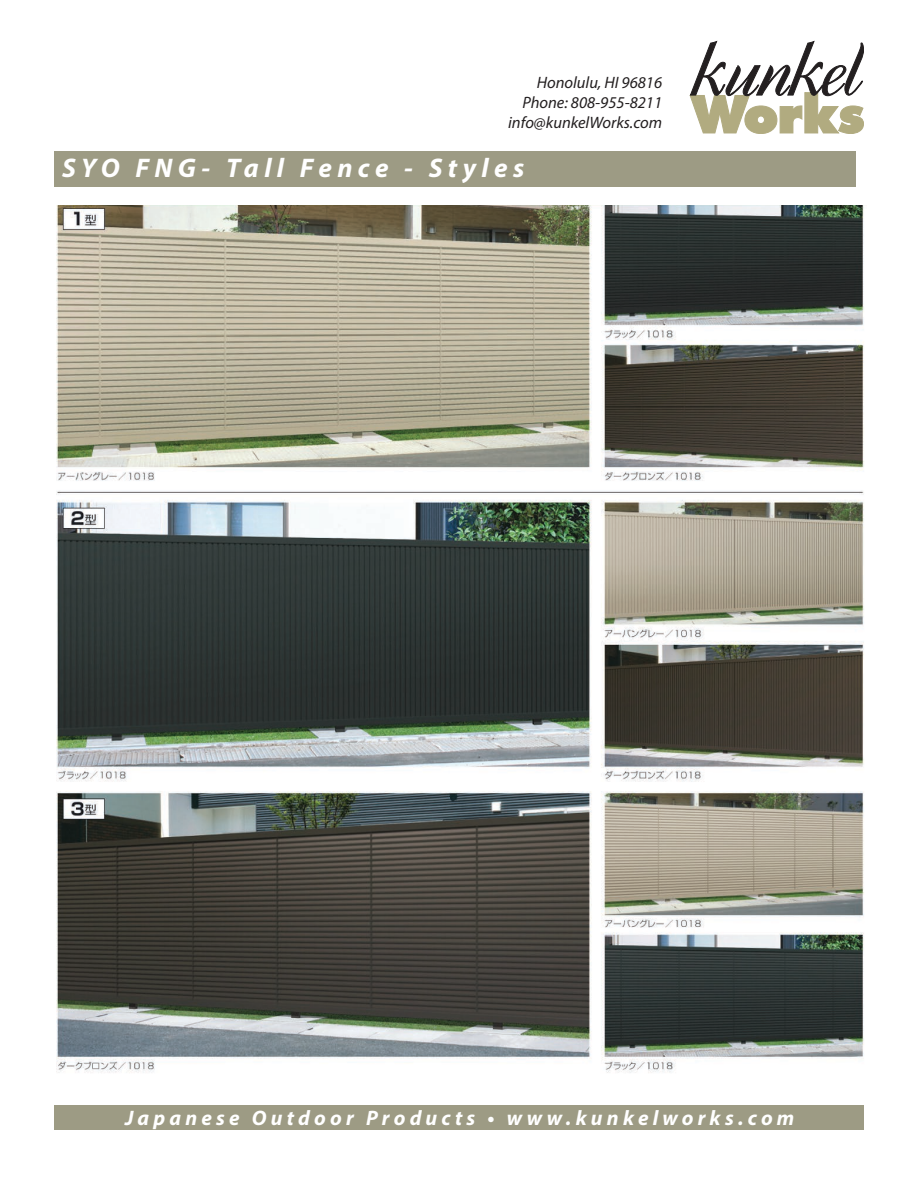
<style>
.page{position:relative;width:918px;height:1188px;background:#fff}
.page>*{position:absolute;margin:0;border:0;box-sizing:border-box;transform-origin:0 0}
.t1{font:italic 700 27px "Myriad Pro";letter-spacing:.195em;color:#fff}
.t2{font:italic 700 21px "Myriad Pro";letter-spacing:.2em;color:#fff}
.t3{font:italic 16.5px "Myriad Pro";color:#231f20}
</style>
<div class="page">
<div style="left:54px;top:1105px;width:810px;height:24px;background:#9d9b84"></div>
<div style="left:54px;top:151px;width:802px;height:36px;background:#9d9b84"></div>
<img style="left:57px;top:205px;width:807px;height:868px">
<svg style="left:690px;top:41px;width:174px;height:93px"></svg>
<p class="t3" style="left:537px;top:72px;width:127px">Honolulu, HI 96816</p>
<p class="t3" style="left:522px;top:92px;width:141px">Phone: 808-955-8211</p>
<p class="t3" style="left:508px;top:112px;width:156px">info@kunkelWorks.com</p>
<p class="t1" style="left:62px;top:150px;width:464px">SYO FNG- Tall Fence - Styles</p>
<p class="t2" style="left:125px;top:1104px;width:671px">Japanese Outdoor Products • www.kunkelworks.com</p>
</div>
